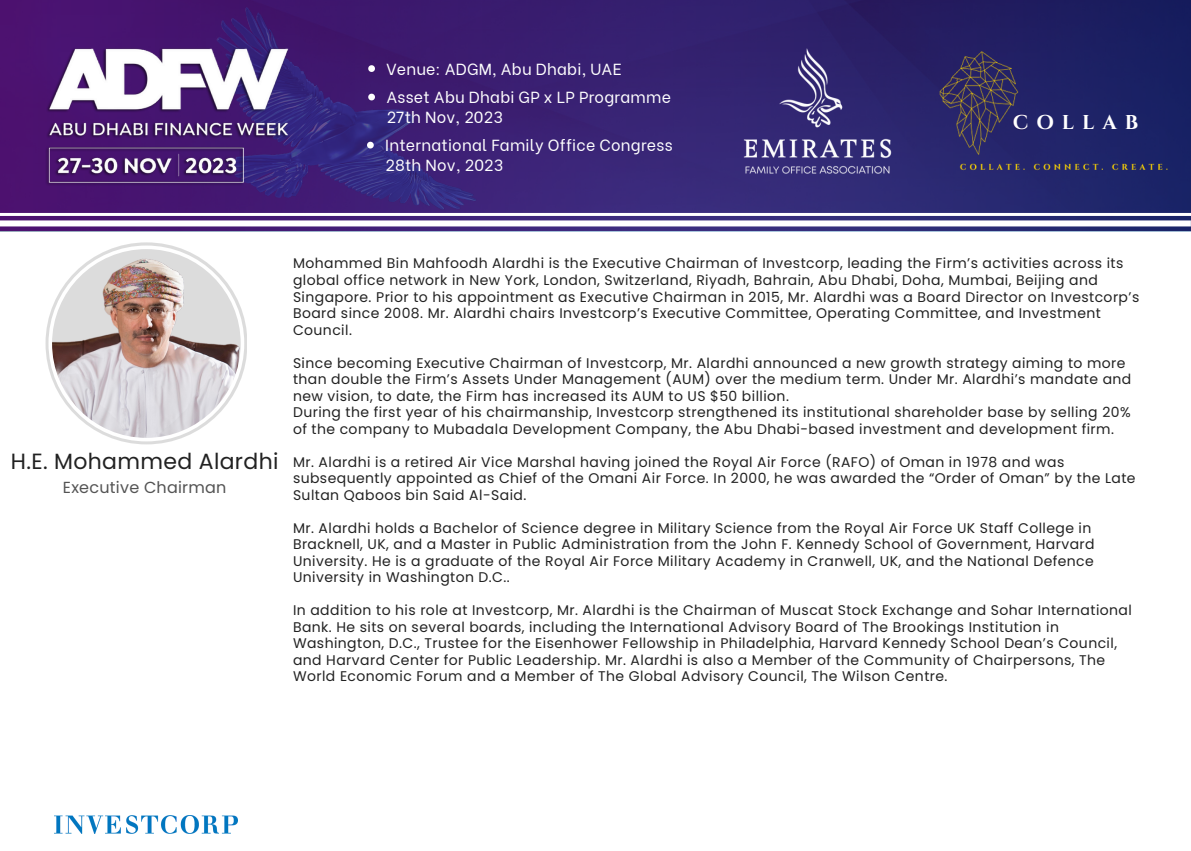
<style>
.page{position:relative;width:1191px;height:851px;background:#fff}
.page>*{position:absolute;margin:0;border:0;box-sizing:border-box;transform-origin:0 0}
.t1{font:22px "Poppins";letter-spacing:.015em;color:#222}
.t2{font:700 20px "Cinzel";letter-spacing:.4em;color:#fff}
.t3{font:16px "Be Vietnam";letter-spacing:.015em;color:#fff}
.t4{font:16px "Poppins";letter-spacing:.015em;color:#545454}
.t5{font:14px/16.5px "Poppins";letter-spacing:.03em;color:#222}
</style>
<div class="page">
<img style="left:0;top:0;width:1191px;height:231px">
<img style="left:206px;top:0;width:286px;height:220px">
<img style="left:46px;top:42px;width:247px;height:146px">
<img style="left:930px;top:42px;width:96px;height:122px">
<img style="left:945px;top:155px;width:240px;height:24px">
<img style="left:722px;top:17px;width:192px;height:182px">
<div style="left:0;top:220px;width:1191px;height:6px;background:#fff"></div>
<hr style="left:0;top:213px;width:1191px;height:3px;background:#fff">
<svg style="left:49px;top:245px;width:195px;height:196px"></svg>
<svg style="left:368px;top:94px;width:7px;height:6px"></svg>
<svg style="left:367px;top:142px;width:7px;height:6px"></svg>
<svg style="left:368px;top:65px;width:7px;height:7px"></svg>
<img style="left:55px;top:815px;width:183px;height:18px">
<p class="t3" style="left:386px;top:56px;width:237px">Venue: ADGM, Abu Dhabi, UAE</p>
<p class="t3" style="left:386px;top:84px;width:286px">Asset Abu Dhabi GP x LP Programme</p>
<p class="t3" style="left:387px;top:104px;width:118px">27th Nov, 2023</p>
<p class="t3" style="left:385px;top:132px;width:289px">International Family Office Congress</p>
<p class="t3" style="left:385px;top:152px;width:119px">28th Nov, 2023</p>
<p class="t2" style="left:1013px;top:109px;width:127px">COLLAB</p>
<p class="t1" style="left:11px;top:445px;width:269px">H.E. Mohammed Alardhi</p>
<p class="t4" style="left:63px;top:476px;width:165px">Executive Chairman</p>
<p class="t5" style="left:293px;top:255px;width:848px">Mohammed Bin Mahfoodh Alardhi is the Executive Chairman of Investcorp, leading the Firm’s activities across its global office network in New York, London, Switzerland, Riyadh, Bahrain, Abu Dhabi, Doha, Mumbai, Beijing and Singapore. Prior to his appointment as Executive Chairman in 2015, Mr. Alardhi was a Board Director on Investcorp’s Board since 2008. Mr. Alardhi chairs Investcorp’s Executive Committee, Operating Committee, and Investment Council.</p>
<p class="t5" style="left:293px;top:354px;width:840px">Since becoming Executive Chairman of Investcorp, Mr. Alardhi announced a new growth strategy aiming to more than double the Firm’s Assets Under Management (AUM) over the medium term. Under Mr. Alardhi’s mandate and new vision, to date, the Firm has increased its AUM to US $50 billion.</p>
<p class="t5" style="left:293px;top:404px;width:839px">During the first year of his chairmanship, Investcorp strengthened its institutional shareholder base by selling 20% of the company to Mubadala Development Company, the Abu Dhabi-based investment and development firm.</p>
<p class="t5" style="left:293px;top:453px;width:844px">Mr. Alardhi is a retired Air Vice Marshal having joined the Royal Air Force (RAFO) of Oman in 1978 and was subsequently appointed as Chief of the Omani Air Force. In 2000, he was awarded the “Order of Oman” by the Late<br>Sultan Qaboos bin Said Al-Said.</p>
<p class="t5" style="left:293px;top:519px;width:803px">Mr. Alardhi holds a Bachelor of Science degree in Military Science from the Royal Air Force UK Staff College in Bracknell, UK, and a Master in Public Administration from the John F. Kennedy School of Government, Harvard University. He is a graduate of the Royal Air Force Military Academy in Cranwell, UK, and the National Defence University in Washington D.C..</p>
<p class="t5" style="left:293px;top:602px;width:840px">In addition to his role at Investcorp, Mr. Alardhi is the Chairman of Muscat Stock Exchange and Sohar International Bank. He sits on several boards, including the International Advisory Board of The Brookings Institution in Washington, D.C., Trustee for the Eisenhower Fellowship in Philadelphia, Harvard Kennedy School Dean’s Council, and Harvard Center for Public Leadership. Mr. Alardhi is also a Member of the Community of Chairpersons, The World Economic Forum and a Member of The Global Advisory Council, The Wilson Centre.</p>
</div>
